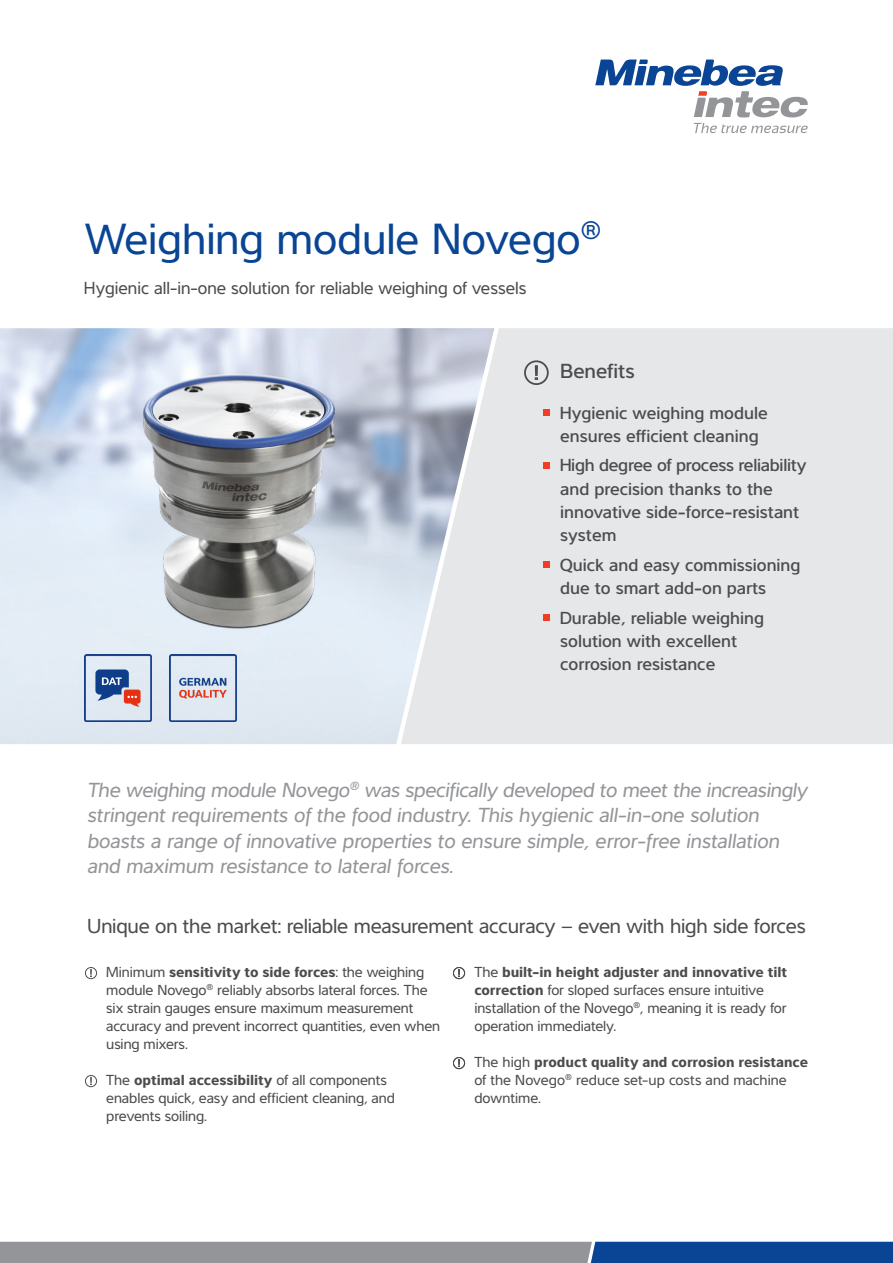
<style>
.page{position:relative;width:893px;height:1263px;background:#fff}
.page>*{position:absolute;margin:0;border:0;box-sizing:border-box;transform-origin:0 0}
.t1{font:45px "Interval Pro";color:#094594}
.t2{font:italic 21px/25.5px "Interval Pro";color:#939598}
.t3{font:21px "Interval Pro";letter-spacing:-.01em;color:#4b4c4d}
.t4{font:500 21px "Interval Pro";color:#4b4c4d}
.t5{font:500 18px/23.2px "Interval Pro";color:#4b4c4d}
.t6{font:18px "Interval Pro";color:#4b4c4d}
.t7{font:15px/18px "Interval Pro";letter-spacing:-.005em;color:#4b4c4d}
.s1{font-weight:700}
</style>
<div class="page">
<svg style="left:0;top:1242px;width:893px;height:21px;background:#657a97"></svg>
<div style="left:494px;top:328px;width:399px;height:416px;background:#e6e7e9"></div>
<img style="left:0;top:328px;width:494px;height:416px">
<img style="left:170px;top:655px;width:67px;height:66px">
<img style="left:85px;top:655px;width:66px;height:66px">
<div style="left:524px;top:360px;width:25px;height:25px;border:2px solid #4b4c4d;border-radius:50%"></div>
<svg style="left:535px;top:365px;width:3px;height:15px"></svg>
<div style="left:543px;top:409px;width:7px;height:6px;background:#ef3e22"></div>
<div style="left:543px;top:462px;width:7px;height:6px;background:#ef3e22"></div>
<div style="left:543px;top:561px;width:7px;height:7px;background:#ef3e22"></div>
<div style="left:543px;top:614px;width:7px;height:6px;background:#ef3e22"></div>
<div style="left:85px;top:967px;width:12px;height:12px;border:1px solid #4b4c4d;border-radius:50%"></div>
<svg style="left:90px;top:969px;width:2px;height:8px"></svg>
<div style="left:85px;top:1075px;width:12px;height:12px;border:1px solid #4b4c4d;border-radius:50%"></div>
<svg style="left:90px;top:1077px;width:2px;height:8px"></svg>
<div style="left:453px;top:967px;width:12px;height:12px;border:1px solid #4b4c4d;border-radius:50%"></div>
<svg style="left:458px;top:969px;width:2px;height:8px"></svg>
<div style="left:453px;top:1057px;width:12px;height:12px;border:1px solid #4b4c4d;border-radius:50%"></div>
<svg style="left:458px;top:1059px;width:2px;height:8px"></svg>
<svg style="left:595px;top:60px;width:213px;height:57px"></svg>
<svg style="left:694px;top:123px;width:114px;height:10px"></svg>
<img style="left:17px;top:360px;width:442px;height:295px">
<h1 class="t1" style="left:85px;top:206px;width:518px">Weighing module Novego<sup>®</sup></h1>
<p class="t6" style="left:84px;top:275px;width:444px">Hygienic all-in-one solution for reliable weighing of vessels</p>
<h2 class="t4" style="left:560px;top:355px;width:76px">Benefits</h2>
<p class="t5" style="left:560px;top:399px;width:210px">Hygienic weighing module ensures efficient cleaning</p>
<p class="t5" style="left:560px;top:452px;width:248px">High degree of process reliability and precision thanks to the innovative side-force-resistant system</p>
<p class="t5" style="left:560px;top:551px;width:242px">Quick and easy commissioning due to smart add-on parts</p>
<p class="t5" style="left:560px;top:604px;width:206px">Durable, reliable weighing solution with excellent corrosion resistance</p>
<p class="t2" style="left:87px;top:776px;width:722px">The weighing module Novego<sup>®</sup> was specifically developed to meet the increasingly stringent requirements of the food industry. This hygienic all-in-one solution boasts a range of innovative properties to ensure simple, error-free installation and maximum resistance to lateral forces.</p>
<h2 class="t3" style="left:87px;top:910px;width:720px">Unique on the market: reliable measurement accuracy – even with high side forces</h2>
<p class="t7" style="left:106px;top:962px;width:335px">Minimum <span class="s1">sensitivity to side forces</span>: the weighing module Novego<sup>®</sup> reliably absorbs lateral forces. The six strain gauges ensure maximum measurement accuracy and prevent incorrect quantities, even when using mixers.</p>
<p class="t7" style="left:106px;top:1070px;width:290px">The <span class="s1">optimal accessibility</span> of all components enables quick, easy and efficient cleaning, and prevents soiling.</p>
<p class="t7" style="left:474px;top:962px;width:314px">The <span class="s1">built-in height adjuster and innovative tilt correction</span> for sloped surfaces ensure intuitive installation of the Novego<sup>®</sup>, meaning it is ready for operation immediately.</p>
<p class="t7" style="left:474px;top:1052px;width:335px">The high <span class="s1">product quality and corrosion resistance </span>of the Novego<sup>®</sup> reduce set-up costs and machine downtime.</p>
</div>
